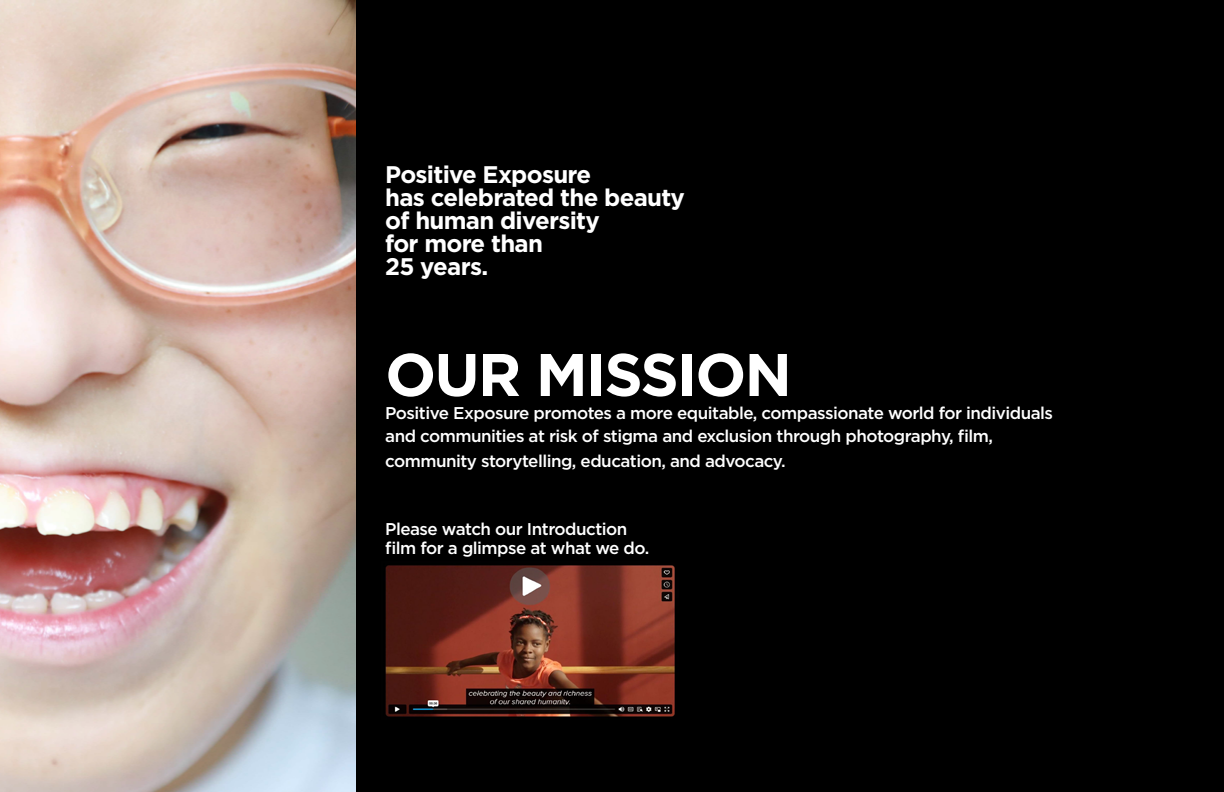
<style>
.page{position:relative;width:1224px;height:792px;background:#fff}
.page>*{position:absolute;margin:0;border:0;box-sizing:border-box;transform-origin:0 0}
.t1{font:700 60px "Gotham";letter-spacing:-.03em;color:#fff}
.t2{font:700 24px/23px "Gotham";letter-spacing:-.03em;color:#fff}
.t3{font:500 17px/23px "Gotham";letter-spacing:-.03em;color:#fff}
</style>
<div class="page">
<div style="left:341px;top:0;width:883px;height:792px;background:#000"></div>
<img style="left:0;top:0;width:356px;height:792px">
<img style="left:385px;top:565px;width:290px;height:152px">
<h2 class="t2" style="left:385px;top:163px;width:301px">Positive Exposure<br>has celebrated the beauty of human diversity<br>for more than<br>25 years.</h2>
<h1 class="t1" style="left:385px;top:335px;width:408px">OUR MISSION</h1>
<p class="t3" style="left:385px;top:401px;width:669px">Positive Exposure promotes a more equitable, compassionate world for individuals and communities at risk of stigma and exclusion through photography, film,</p>
<p class="t3" style="left:385px;top:449px;width:402px">community storytelling, education, and advocacy.</p>
<p class="t3" style="left:385px;top:519px;width:266px;line-height:19px">Please watch our Introduction film for a glimpse at what we do.</p>
</div>
